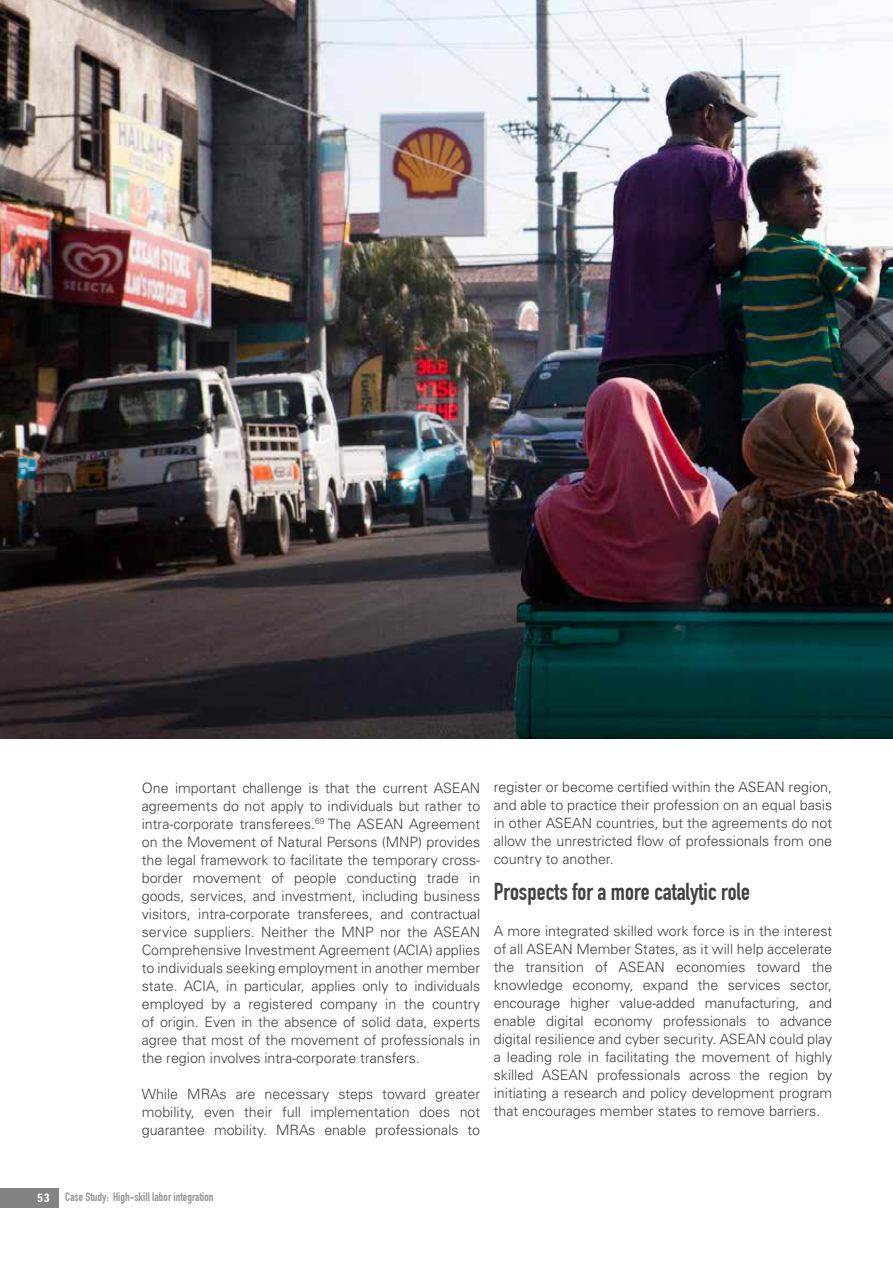
<style>
.page{position:relative;width:893px;height:1263px;background:#fff}
.page>*{position:absolute;margin:0;border:0;box-sizing:border-box;transform-origin:0 0}
.t1{font:700 24px "DIN Condensed";color:#414042}
.t2{font:300 14.25px/18px "Univers LT Std";color:#414042;text-align:justify}
.t3{font:700 12px "DIN Condensed";color:#939598}
.t4{font:700 condensed 12px "Univers LT Std";color:#fff}
</style>
<div class="page">
<div style="left:0;top:1188px;width:59px;height:19px;background:#818384"></div>
<img style="left:0;top:0;width:893px;height:738px">
<p class="t2" style="left:142px;top:779px;width:340px">One important challenge is that the current ASEAN agreements do not apply to individuals but rather to intra-corporate transferees.<sup>69</sup> The ASEAN Agreement on the Movement of Natural Persons (MNP) provides the legal framework to facilitate the temporary cross&shy;border movement of people conducting trade in goods, services, and investment, including business visitors, intra-corporate transferees, and contractual service suppliers. Neither the MNP nor the ASEAN Comprehensive Investment Agreement (ACIA) applies to individuals seeking employment in another member state. ACIA, in particular, applies only to individuals employed by a registered company in the country of origin. Even in the absence of solid data, experts agree that most of the movement of professionals in the region involves intra-corporate transfers.</p>
<p class="t2" style="left:142px;top:1085px;width:340px">While MRAs are necessary steps toward greater mobility, even their full implementation does not guarantee mobility. MRAs enable professionals to</p>
<p class="t2" style="left:494px;top:778px;width:340px">register or become certified within the ASEAN region, and able to practice their profession on an equal basis in other ASEAN countries, but the agreements do not allow the unrestricted flow of professionals from one country to another.</p>
<h1 class="t1" style="left:494px;top:878px;width:258px">Prospects for a more catalytic role</h1>
<p class="t2" style="left:494px;top:922px;width:340px">A more integrated skilled work force is in the interest of all ASEAN Member States, as it will help accelerate the transition of ASEAN economies toward the knowledge economy, expand the services sector, encourage higher value-added manufacturing, and enable digital economy professionals to advance digital resilience and cyber security. ASEAN could play a leading role in facilitating the movement of highly skilled ASEAN professionals across the region by initiating a research and policy development program that encourages member states to remove barriers.</p>
<p class="t4" style="left:38px;top:1190px;width:13px">53</p>
<p class="t3" style="left:65px;top:1190px;width:150px">Case Study: High-skill labor integration</p>
</div>
